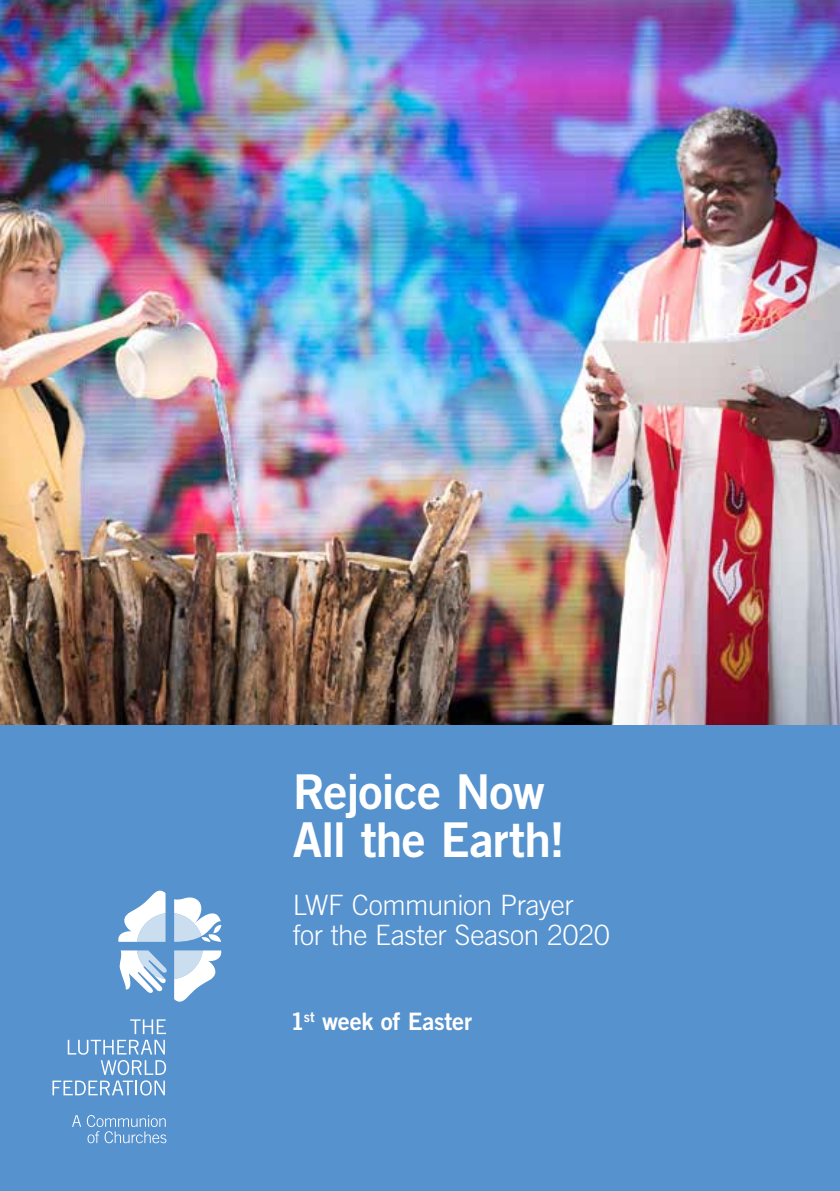
<style>
.page{position:relative;width:840px;height:1191px;background:#fff}
.page>*{position:absolute;margin:0;border:0;box-sizing:border-box;transform-origin:0 0}
.t1{font:48px/48px "Trade Gothic LT Std Bd 2";letter-spacing:-.02em;color:#fff}
.t2{font:300 28px/30px "Trade Gothic LT Std";letter-spacing:-.015em;color:#fff}
.t3{font:24px "Trade Gothic LT Std Bd 2";letter-spacing:-.01em;color:#fff}
</style>
<div class="page">
<img style="left:0;top:0;width:839px;height:725px">
<div style="left:0;top:725px;width:839px;height:466px;background:#5692ce"></div>
<svg style="left:68px;top:1019px;width:98px;height:35px"></svg>
<svg style="left:52px;top:1060px;width:114px;height:35px"></svg>
<svg style="left:72px;top:1115px;width:9px;height:11px"></svg>
<svg style="left:87px;top:1115px;width:79px;height:28px"></svg>
<svg style="left:118px;top:890px;width:47px;height:51px"></svg>
<svg style="left:174px;top:897px;width:47px;height:45px"></svg>
<svg style="left:119px;top:950px;width:48px;height:43px"></svg>
<svg style="left:174px;top:950px;width:48px;height:52px"></svg>
<h1 class="t1" style="left:292px;top:767px;width:274px">Rejoice Now<br>All the Earth!</h1>
<p class="t2" style="left:292px;top:890px;width:318px">LWF Communion Prayer for the Easter Season 2020</p>
<p class="t3" style="left:290px;top:1006px;width:183px">1<sup>st</sup> week of Easter</p>
</div>
